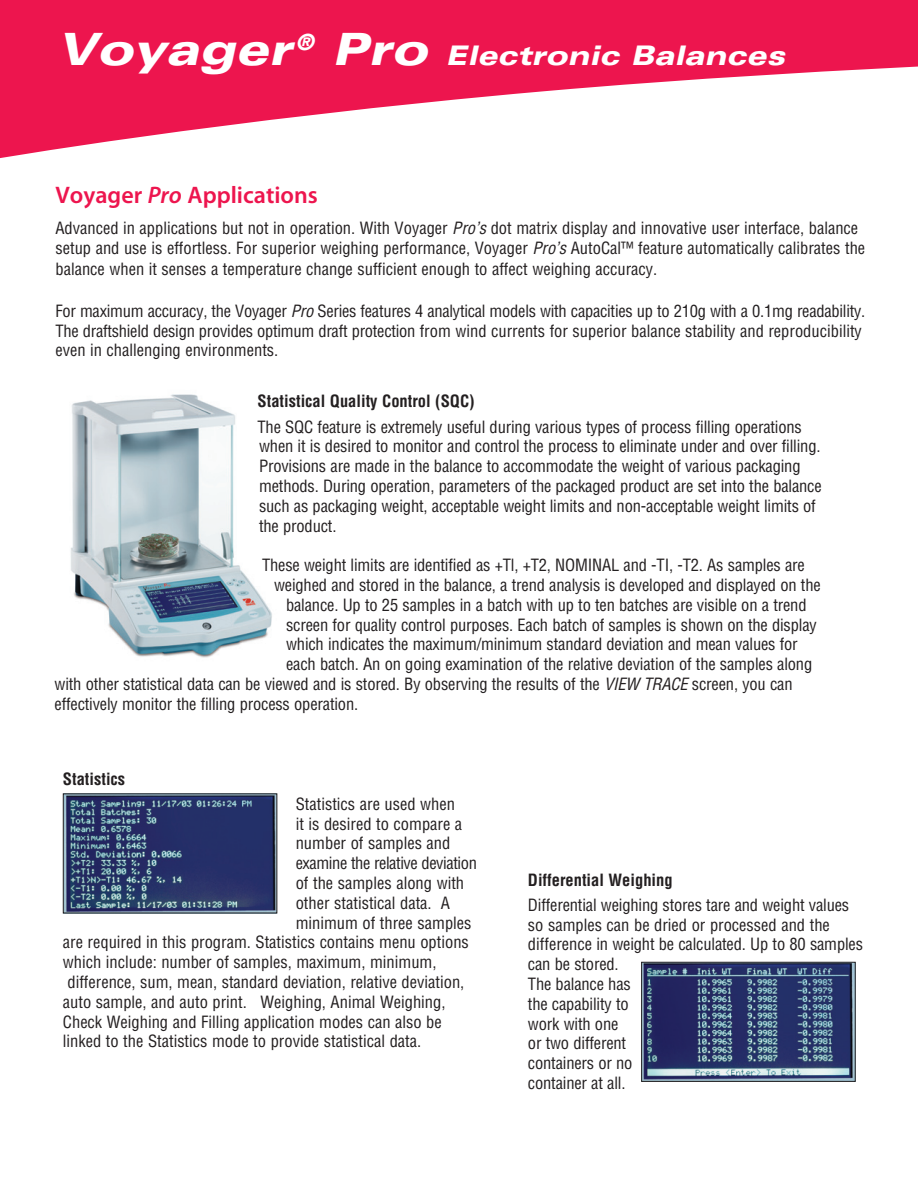
<style>
.page{position:relative;width:918px;height:1188px;background:#fff}
.page>*{position:absolute;margin:0;border:0;box-sizing:border-box;transform-origin:0 0}
.t1{font:italic 900 expanded 27px "Univers";color:#fff}
.Interior_Paragraph_H{font:600 24px "Myriad Pro";color:#ed154e}
.t2{font:condensed 16.5px/19.8px "Helvetica";letter-spacing:-.01em;color:#231f20}
.t3{font:700 condensed 16.5px "Helvetica";color:#231f20}
.s1{font-size:44.55px}
.s2{font-style:italic}
</style>
<div class="page">
<svg style="left:0;top:0;width:918px;height:158px;fill:#ed154e"></svg>
<img style="left:643px;top:964px;width:211px;height:116px">
<div style="left:641px;top:962px;width:215px;height:120px;border:1px solid #231f20"></div>
<img style="left:65px;top:795px;width:210px;height:116px">
<img style="left:70px;top:394px;width:202px;height:264px">
<p class="t1" style="left:57px;top:40px;width:729px"><span class="s1">Voyager</span> <sup>®</sup> <span class="s1">Pro</span> Electronic Balances</p>
<p class="Interior_Paragraph_H" style="left:55px;top:180px;width:264px">Voyager <span class="s2">Pro</span> Applications</p>
<p class="t2" style="left:55px;top:218px;width:811px">Advanced in applications but not in operation. With Voyager <span class="s2">Pro’s</span> dot matrix display and innovative user interface, balance setup and use is effortless. For superior weighing performance, Voyager <span class="s2">Pro’s</span> AutoCal™ feature automatically calibrates the</p>
<p class="t2" style="left:55px;top:259px;width:603px">balance when it senses a temperature change sufficient enough to affect weighing accuracy.</p>
<p class="t2" style="left:55px;top:301px;width:811px">For maximum accuracy, the Voyager <span class="s2">Pro</span> Series features 4 analytical models with capacities up to 210g with a 0.1mg readability.<br>The draftshield design provides optimum draft protection from wind currents for superior balance stability and reproducibility even in challenging environments.</p>
<p class="t3" style="left:258px;top:391px;width:219px">Statistical Quality Control (SQC)</p>
<p class="t2" style="left:258px;top:416px;width:566px">The SQC feature is extremely useful during various types of process filling operations when it is desired to monitor and control the process to eliminate under and over filling.<br>Provisions are made in the balance to accommodate the weight of various packaging methods. During operation, parameters of the packaged product are set into the balance such as packaging weight, acceptable weight limits and non-acceptable weight limits of the product.</p>
<p class="t2" style="left:262px;top:555px;width:544px">These weight limits are identified as +Tl, +T2, NOMINAL and -TI, -T2. As samples are</p>
<p class="t2" style="left:274px;top:575px;width:548px">weighed and stored in the balance, a trend analysis is developed and displayed on the</p>
<p class="t2" style="left:286px;top:595px;width:522px">balance. Up to 25 samples in a batch with up to ten batches are visible on a trend</p>
<p class="t2" style="left:286px;top:614px;width:532px">screen for quality control purposes. Each batch of samples is shown on the display</p>
<p class="t2" style="left:286px;top:634px;width:513px">which indicates the maximum/minimum standard deviation and mean values for</p>
<p class="t2" style="left:286px;top:654px;width:528px">each batch. An on going examination of the relative deviation of the samples along</p>
<p class="t2" style="left:55px;top:674px;width:740px">with other statistical data can be viewed and is stored. By observing the results of the <span class="s2">VIEW TRACE</span> screen, you can</p>
<p class="t2" style="left:55px;top:694px;width:305px">effectively monitor the filling process operation.</p>
<p class="t3" style="left:63px;top:769px;width:64px">Statistics</p>
<p class="t2" style="left:296px;top:794px;width:161px">Statistics are used when</p>
<p class="t2" style="left:296px;top:813px;width:168px">it is desired to compare a</p>
<p class="t2" style="left:296px;top:833px;width:156px">number of samples and</p>
<p class="t2" style="left:296px;top:853px;width:183px">examine the relative deviation</p>
<p class="t2" style="left:296px;top:873px;width:170px">of the samples along with</p>
<p class="t2" style="left:296px;top:893px;width:156px">other statistical data. A</p>
<p class="t2" style="left:296px;top:912px;width:177px">minimum of three samples</p>
<p class="t2" style="left:63px;top:932px;width:408px">are required in this program. Statistics contains menu options</p>
<p class="t2" style="left:63px;top:952px;width:375px">which include: number of samples, maximum, minimum,</p>
<p class="t2" style="left:67px;top:972px;width:398px">difference, sum, mean, standard deviation, relative deviation,</p>
<p class="t2" style="left:63px;top:992px;width:384px">auto sample, and auto print. Weighing, Animal Weighing,</p>
<p class="t2" style="left:63px;top:1011px;width:380px">Check Weighing and Filling application modes can also be</p>
<p class="t2" style="left:63px;top:1031px;width:360px">linked to the Statistics mode to provide statistical data.</p>
<p class="t3" style="left:528px;top:869px;width:146px">Differential Weighing</p>
<p class="t2" style="left:528px;top:895px;width:337px">Differential weighing stores tare and weight values so samples can be dried or processed and the difference in weight be calculated. Up to 80 samples can be stored.<br>The balance has<br>the capability to<br>work with one<br>or two different<br>containers or no<br>container at all.</p>
</div>
